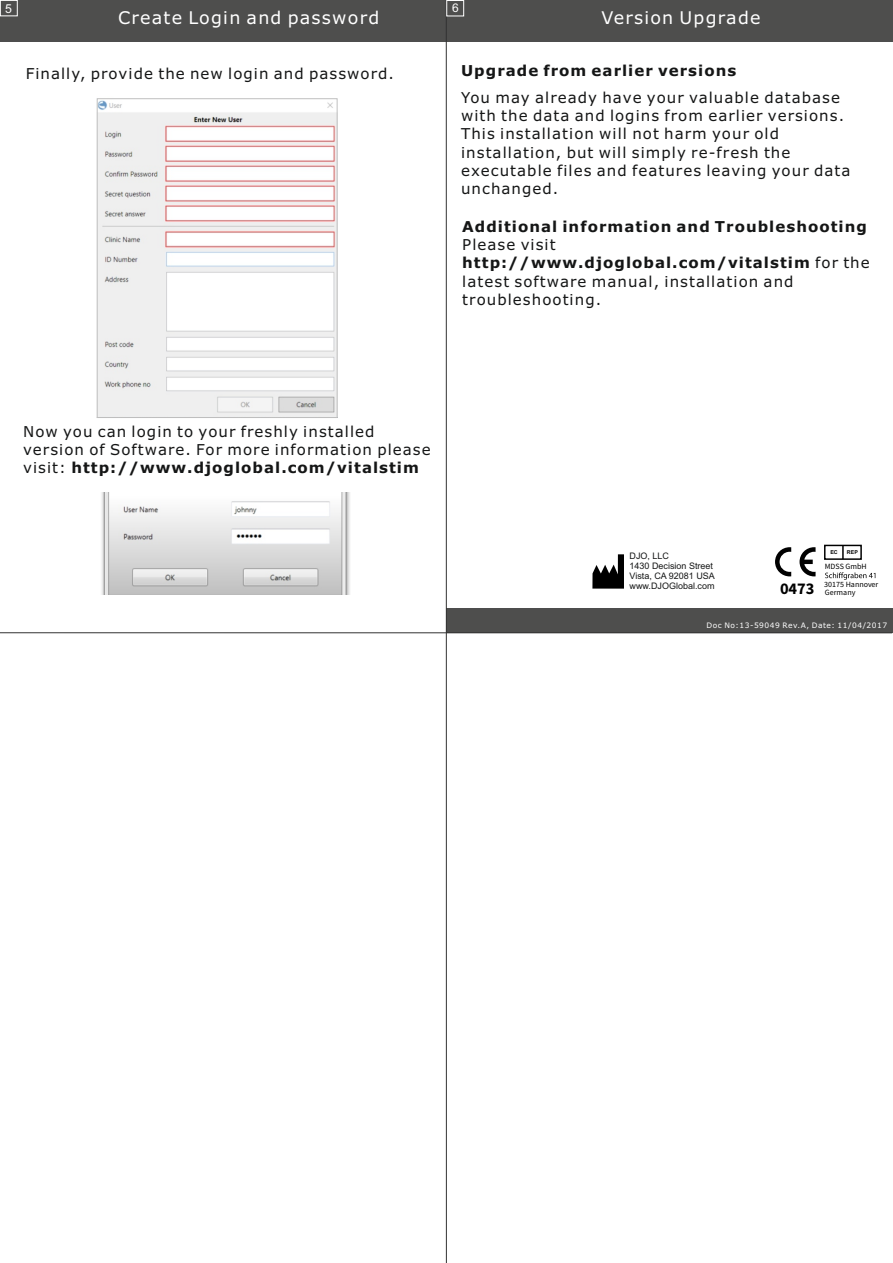
<style>
.page{position:relative;width:893px;height:1263px;background:#fff}
.page>*{position:absolute;margin:0;border:0;box-sizing:border-box;transform-origin:0 0}
.t1{font:17.55px "Verdana";letter-spacing:.07em;color:#fff}
.t2{font:700 16.35px "Source Sans Pro";color:#000}
.t3{font:15px/18.3px "Verdana";letter-spacing:.07em;color:#151616}
.t4{font:700 15px "Verdana";letter-spacing:.07em;color:#151616}
.t5{font:12.3px "Arial";color:#fff}
.t6{font:12px "Arial";color:#fff}
.t7{font:9px/10.1px "Arial";color:#151616}
.t8{font:7.95px/17.4px "Source Sans Pro";color:#000}
.t9{font:7.5px "Verdana";letter-spacing:.07em;color:#fff}
.t10{font:700 5.25px "Arial";color:#000}
.s1{font-weight:700}
</style>
<div class="page">
<div style="left:446px;top:608px;width:447px;height:25px;background:#4e4e4d"></div>
<div style="left:0;top:0;width:893px;height:42px;background:#4e4e4d"></div>
<hr style="left:446px;top:0;width:1px;height:1263px;background:#323232">
<div style="left:446px;top:0;width:18px;height:16px;border:1px solid #fff"></div>
<div style="left:0;top:0;width:18px;height:16px;border:1px solid #fff"></div>
<hr style="left:0;top:632px;width:892px;height:1px;background:#323232">
<img style="left:101px;top:493px;width:249px;height:101px">
<img style="left:99px;top:100px;width:237px;height:316px">
<div style="left:97px;top:98px;width:241px;height:320px;border:1px solid #bfbfbf"></div>
<svg style="left:592px;top:554px;width:32px;height:35px"></svg>
<svg style="left:775px;top:547px;width:16px;height:29px"></svg>
<svg style="left:799px;top:547px;width:16px;height:29px"></svg>
<svg style="left:825px;top:572px;width:50px;height:8px"></svg>
<div style="left:824px;top:545px;width:38px;height:15px;border:1px solid #000"></div>
<svg style="left:842px;top:545px;width:2px;height:14px"></svg>
<p class="t5" style="left:5px;top:4px;width:8px">5</p>
<p class="t6" style="left:452px;top:4px;width:8px">6</p>
<p class="t1" style="left:118px;top:10px;width:263px">Create Login and password</p>
<p class="t1" style="left:601px;top:11px;width:161px">Version Upgrade</p>
<p class="t3" style="left:26px;top:65px;width:370px">Finally, provide the new login and password.</p>
<p class="t4" style="left:461px;top:64px;width:277px">Upgrade from earlier versions</p>
<p class="t3" style="left:461px;top:90px;width:391px">You may already have your valuable database with the data and logins from earlier versions.<br>This installation will not harm your old installation, but will simply re-fresh the executable files and features leaving your data unchanged.</p>
<p class="t4" style="left:462px;top:221px;width:406px">Additional information and Troubleshooting</p>
<p class="t3" style="left:462px;top:237px;width:409px">Please visit <span class="s1">http://www.djoglobal.com/vitalstim</span> for the latest software manual, installation and troubleshooting.</p>
<p class="t3" style="left:23px;top:423px;width:409px">Now you can login to your freshly installed version of Software. For more information please visit: <span class="s1">http://www.djoglobal.com/vitalstim</span></p>
<p class="t10" style="left:830px;top:550px;width:9px">EC</p>
<p class="t10" style="left:847px;top:550px;width:12px">REP</p>
<p class="t7" style="left:630px;top:552px;width:87px">DJO, LLC<br>1430 Decision Street<br>Vista, CA 92081 USA www.DJOGlobal.com</p>
<p class="t8" style="left:824px;top:559px;width:56px">MDSS GmbH<br>30175 Hannover</p>
<p class="t8" style="left:825px;top:585px;width:32px">Germany</p>
<p class="t2" style="left:780px;top:582px;width:36px">0473</p>
<p class="t9" style="left:706px;top:622px;width:182px">Doc No:13-59049 Rev.A, Date: 11/04/2017</p>
</div>
